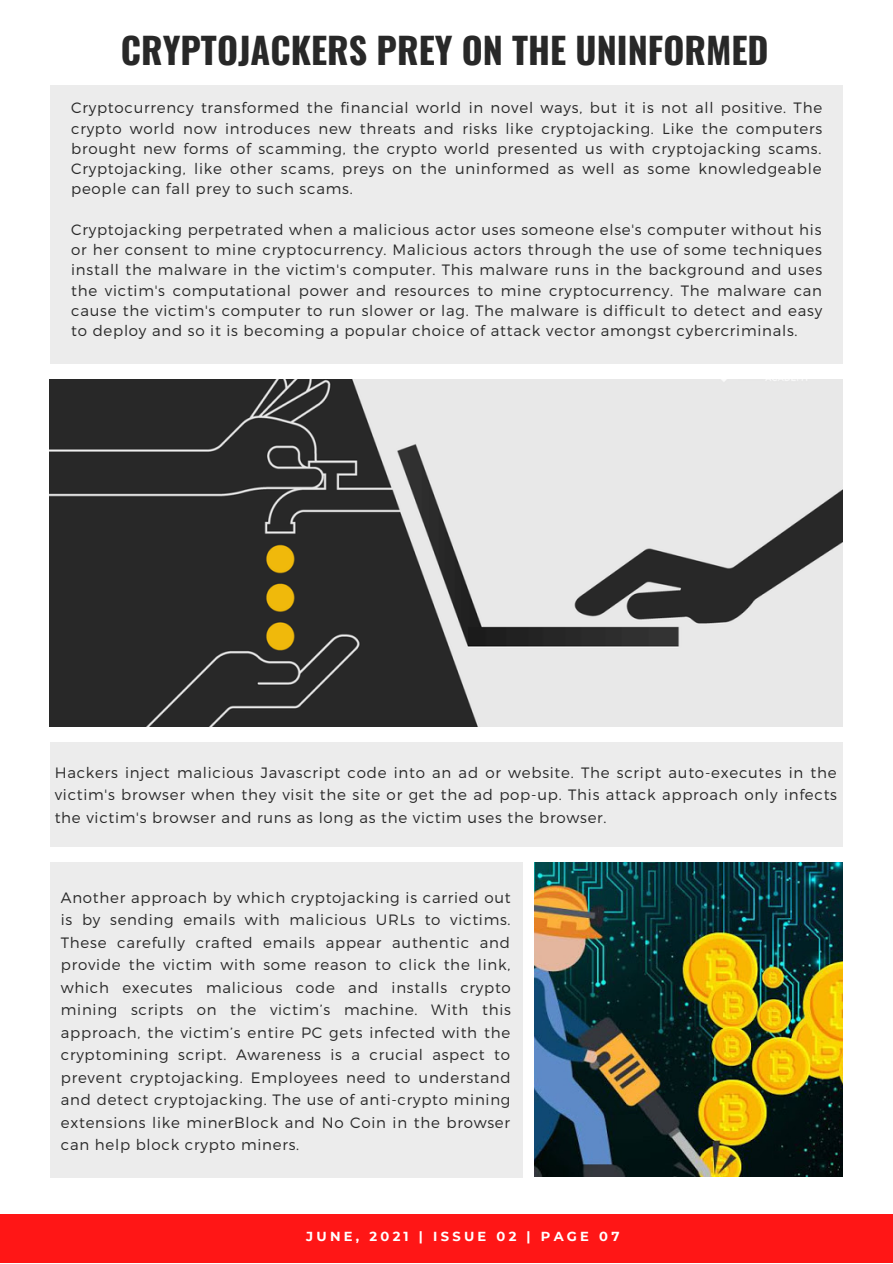
<style>
.page{position:relative;width:893px;height:1264px;background:#fff}
.page>*{position:absolute;margin:0;border:0;box-sizing:border-box;transform-origin:0 0}
.t1{font:700 36px "Oswald";color:#282828}
.t2{font:300 15px/22.5px "Montserrat";letter-spacing:.05em;color:#282828;text-align:justify}
.t3{font:700 13.05px "Montserrat";letter-spacing:.25em;color:#fff}
</style>
<div class="page">
<div style="left:0;top:1214px;width:892px;height:48px;background:#ff1616"></div>
<div style="left:50px;top:85px;width:792px;height:279px;background:#ececec"></div>
<div style="left:50px;top:742px;width:792px;height:104px;background:#ececec"></div>
<img style="left:50px;top:380px;width:792px;height:346px">
<img style="left:534px;top:862px;width:308px;height:314px">
<div style="left:50px;top:862px;width:472px;height:315px;background:#ececec"></div>
<h1 class="t1" style="left:121px;top:22px;width:649px">CRYPTOJACKERS PREY ON THE UNINFORMED</h1>
<p class="t2" style="left:71px;top:97px;width:752px;line-height:20.2px">Cryptocurrency transformed the financial world in novel ways, but it is not all positive. The crypto world now introduces new threats and risks like cryptojacking. Like the computers brought new forms of scamming, the crypto world presented us with cryptojacking scams.<br>Cryptojacking, like other scams, preys on the uninformed as well as some knowledgeable people can fall prey to such scams.</p>
<p class="t2" style="left:71px;top:219px;width:752px;line-height:20.2px">Cryptojacking perpetrated when a malicious actor uses someone else's computer without his or her consent to mine cryptocurrency. Malicious actors through the use of some techniques install the malware in the victim's computer. This malware runs in the background and uses the victim's computational power and resources to mine cryptocurrency. The malware can cause the victim's computer to run slower or lag. The malware is difficult to detect and easy to deploy and so it is becoming a popular choice of attack vector amongst cybercriminals.</p>
<p class="t2" style="left:55px;top:760px;width:783px">Hackers inject malicious Javascript code into an ad or website. The script auto-executes in the victim's browser when they visit the site or get the ad pop-up. This attack approach only infects the victim's browser and runs as long as the victim uses the browser.</p>
<p class="t2" style="left:61px;top:885px;width:451px">Another approach by which cryptojacking is carried out is by sending emails with malicious URLs to victims.<br>These carefully crafted emails appear authentic and provide the victim with some reason to click the link, which executes malicious code and installs crypto mining scripts on the victim’s machine. With this approach, the victim’s entire PC gets infected with the cryptomining script. Awareness is a crucial aspect to prevent cryptojacking. Employees need to understand and detect cryptojacking. The use of anti-crypto mining extensions like minerBlock and No Coin in the browser can help block crypto miners.</p>
<p class="t3" style="left:306px;top:1228px;width:315px">JUNE, 2021 | ISSUE 02 | PAGE 07</p>
</div>
